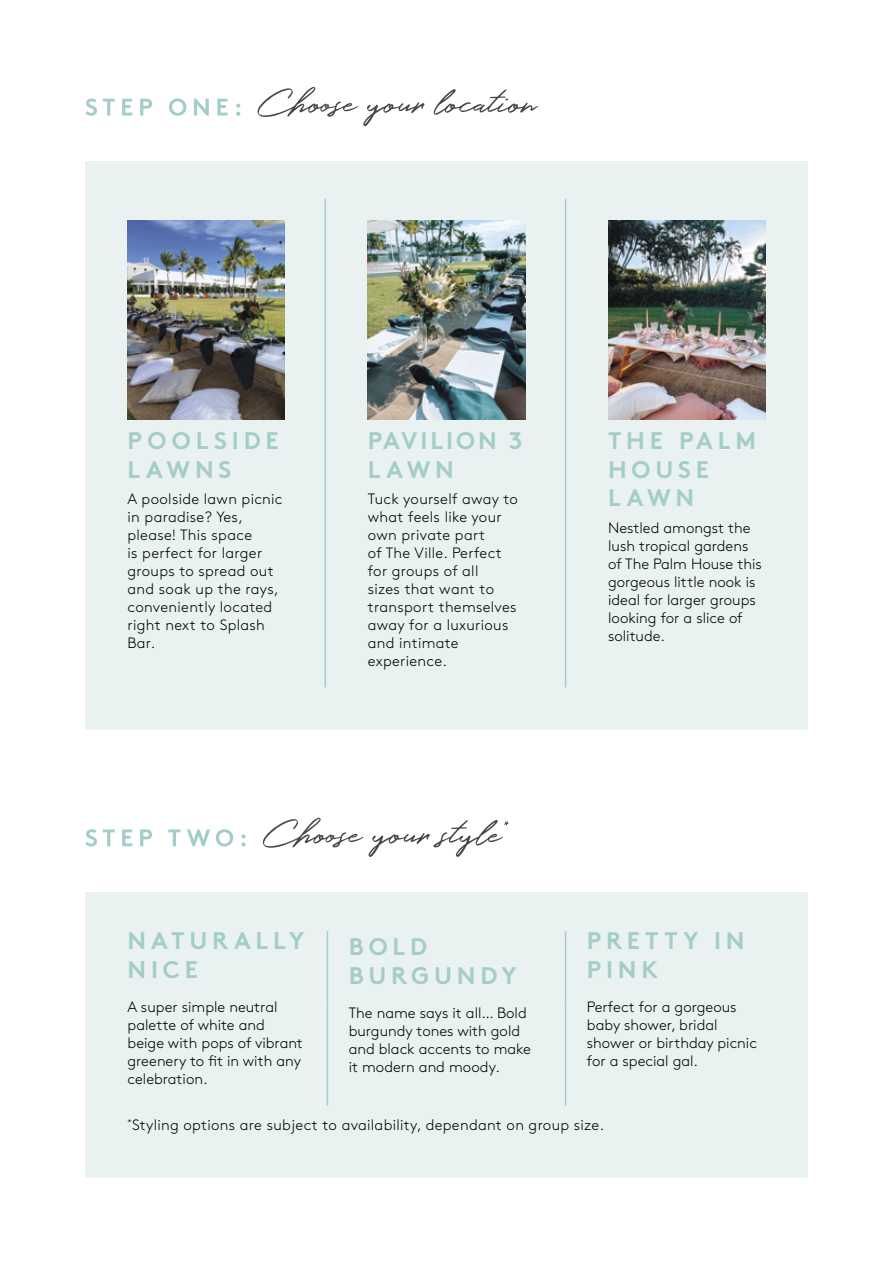
<style>
.page{position:relative;width:893px;height:1263px;background:#fff}
.page>*{position:absolute;margin:0;border:0;box-sizing:border-box;transform-origin:0 0}
.t1{font:700 24px/28.8px "Brown Std";letter-spacing:.2em;color:#a4cdc9}
.t2{font:700 24px/28.8px "Brown Std";letter-spacing:.12em;color:#a4cdc9}
.t3{font:300 15px/18px "Brown Std";letter-spacing:.005em;color:#000}
</style>
<div class="page">
<div style="left:85px;top:162px;width:723px;height:568px;background:#e9f2f0"></div>
<svg style="left:257px;top:87px;width:282px;height:39px"></svg>
<svg style="left:85px;top:98px;width:155px;height:18px"></svg>
<svg style="left:263px;top:818px;width:245px;height:39px"></svg>
<svg style="left:85px;top:829px;width:161px;height:17px"></svg>
<div style="left:85px;top:892px;width:723px;height:286px;background:#e9f2f0"></div>
<hr style="left:327px;top:931px;width:1px;height:70px;background:#a4cdc9">
<hr style="left:565px;top:931px;width:1px;height:70px;background:#a4cdc9">
<hr style="left:327px;top:1001px;width:1px;height:104px;background:#a4cdc9">
<hr style="left:565px;top:1001px;width:1px;height:104px;background:#a4cdc9">
<hr style="left:325px;top:199px;width:1px;height:488px;background:#a4cdc9">
<hr style="left:565px;top:199px;width:1px;height:488px;background:#a4cdc9">
<img style="left:128px;top:220px;width:157px;height:200px">
<img style="left:368px;top:220px;width:157px;height:200px">
<img style="left:608px;top:220px;width:157px;height:200px">
<h1 class="t1" style="left:128px;top:426px;width:153px">POOLSIDE<br>LAWNS</h1>
<p class="t3" style="left:128px;top:490px;width:156px">A poolside lawn picnic in paradise? Yes, please! This space<br>is perfect for larger groups to spread out and soak up the rays, conveniently located right next to Splash<br>Bar.</p>
<h1 class="t2" style="left:368px;top:426px;width:156px">PAVILION 3<br>LAWN</h1>
<p class="t3" style="left:368px;top:490px;width:152px">Tuck yourself away to what feels like your own private part<br>of The Ville. Perfect for groups of all<br>sizes that want to transport themselves away for a luxurious and intimate experience.</p>
<h1 class="t1" style="left:608px;top:426px;width:149px">THE PALM<br>HOUSE<br>LAWN</h1>
<p class="t3" style="left:608px;top:519px;width:155px">Nestled amongst the lush tropical gardens of The Palm House this gorgeous little nook is ideal for larger groups looking for a slice of solitude.</p>
<h1 class="t1" style="left:128px;top:926px;width:178px">NATURALLY<br>NICE</h1>
<h1 class="t1" style="left:349px;top:932px;width:169px">BOLD<br>BURGUNDY</h1>
<h1 class="t1" style="left:587px;top:926px;width:159px">PRETTY IN<br>PINK</h1>
<p class="t3" style="left:128px;top:998px;width:177px">A super simple neutral palette of white and beige with pops of vibrant greenery to fit in with any celebration.</p>
<p class="t3" style="left:349px;top:1004px;width:184px">The name says it all… Bold burgundy tones with gold and black accents to make it modern and moody.</p>
<p class="t3" style="left:587px;top:998px;width:172px">Perfect for a gorgeous baby shower, bridal shower or birthday picnic for a special gal.</p>
<p class="t3" style="left:128px;top:1116px;width:478px"><sup>*</sup>Styling options are subject to availability, dependant on group size.</p>
</div>
